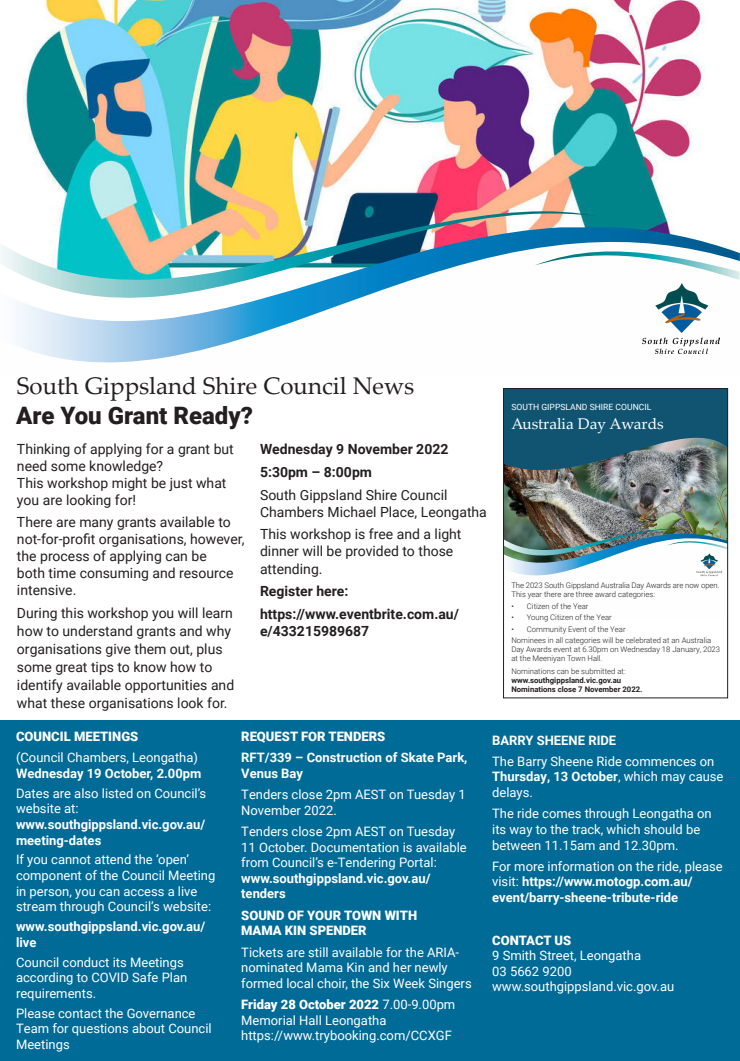
<style>
.page{position:relative;width:740px;height:1061px;background:#fff}
.page>*{position:absolute;margin:0;border:0;box-sizing:border-box;transform-origin:0 0}
.Heading_1{font:24px "Palatino Linotype";color:#231f20}
.Heading_2{font:900 24px "Roboto";color:#231f20}
.t1{font:15.5px "Palatino Linotype";color:#fff}
.t2{font:14px/16.8px "Roboto";color:#231f20}
.t3{font:700 14px/17px "Roboto";color:#231f20}
.Body_-_Adverts{font:13px/15.6px "Roboto";color:#fff}
.Body_-_Adverts-2{font:700 13px/15.6px "Roboto";color:#fff}
.Body_-_Adverts-3{font:900 13px/15.6px "Roboto";color:#fff}
.t4{font:8.6px "Roboto";color:#fff}
.t5{font:300 7.7px/9px "Roboto";color:#231f20}
.t6{font:700 7.7px/9px "Roboto";color:#231f20}
.s1{font-weight:300}
.s2{font-weight:700}
.s3{font-weight:400}
.s4{font-weight:900}
</style>
<div class="page">
<img style="left:23px;top:0;width:682px;height:149px">
<div style="left:0;top:720px;width:740px;height:340px;background:#006b97"></div>
<img style="left:505px;top:497px;width:221px;height:29px">
<img style="left:505px;top:390px;width:221px;height:107px">
<img style="left:505px;top:526px;width:221px;height:51px">
<img style="left:505px;top:528px;width:221px;height:48px">
<div style="left:503px;top:388px;width:225px;height:310px;border:1px solid #231f20"></div>
<img style="left:35px;top:149px;width:657px;height:78px">
<svg style="left:16px;top:227px;width:724px;height:136px"></svg>
<svg style="left:1px;top:209px;width:599px;height:92px"></svg>
<svg style="left:534px;top:248px;width:205px;height:32px"></svg>
<img style="left:643px;top:283px;width:76px;height:70px">
<p class="Heading_1" style="left:17px;top:368px;width:399px">South Gippsland Shire Council News</p>
<p class="t4" style="left:511px;top:400px;width:141px">SOUTH GIPPSLAND SHIRE COUNCIL</p>
<p class="Heading_2" style="left:16px;top:399px;width:238px">Are You Grant Ready?</p>
<p class="t1" style="left:511px;top:412px;width:154px">Australia Day Awards</p>
<p class="t2" style="left:17px;top:440px;width:218px">Thinking of applying for a grant but need some knowledge?<br>This workshop might be just what you are looking for!</p>
<p class="t2" style="left:17px;top:513px;width:229px">There are many grants available to not-for-profit organisations, however, the process of applying can be<br>both time consuming and resource intensive.</p>
<p class="t2" style="left:17px;top:603px;width:219px;line-height:18px">During this workshop you will learn how to understand grants and why organisations give them out, plus some great tips to know how to identify available opportunities and what these organisations look for.</p>
<p class="t3" style="left:260px;top:440px;width:190px">Wednesday 9 November 2022</p>
<p class="t3" style="left:260px;top:463px;width:113px">5:30pm – 8:00pm</p>
<p class="t2" style="left:260px;top:485px;width:228px">South Gippsland Shire Council<br>Chambers Michael Place, Leongatha</p>
<p class="t2" style="left:260px;top:525px;width:203px">This workshop is free and a light dinner will be provided to those attending.</p>
<p class="t3" style="left:260px;top:582px;width:90px">Register here:</p>
<p class="t3" style="left:260px;top:604px;width:200px">https://www.eventbrite.com.au/ e/433215989687</p>
<p class="t5" style="left:511px;top:580px;width:210px">The 2023 South Gippsland Australia Day Awards are now open.<br>This year there are three award categories:</p>
<p class="t5" style="left:511px;top:601px;width:79px">• Citizen of the Year</p>
<p class="t5" style="left:511px;top:612px;width:102px">• Young Citizen of the Year</p>
<p class="t5" style="left:511px;top:622px;width:201px;line-height:11.5px">• Community Event of the Year<br>Nominees in all categories will be celebrated at an Australia</p>
<p class="t5" style="left:511px;top:644px;width:210px">Day Awards event at 6.30pm on Wednesday 18 January, 2023 at the Meeniyan Town Hall.</p>
<p class="t6" style="left:511px;top:666px;width:133px"><span class="s1">Nominations can be submitted at: </span>www.southgippsland.vic.gov.au<br>Nominations close 7 November 2022.</p>
<p class="Body_-_Adverts-3" style="left:16px;top:727px;width:124px">COUNCIL MEETINGS</p>
<p class="Body_-_Adverts" style="left:16px;top:749px;width:187px">(Council Chambers, Leongatha)<br><span class="s2">Wednesday 19 October, 2.00pm</span></p>
<p class="Body_-_Adverts-2" style="left:16px;top:784px;width:192px"><span class="s3">Dates are also listed on Council’s website at: </span>www.southgippsland.vic.gov.au/ meeting-dates</p>
<p class="Body_-_Adverts" style="left:16px;top:851px;width:201px">If you cannot attend the ‘open’ component of the Council Meeting in person, you can access a live stream through Council’s website:</p>
<p class="Body_-_Adverts-2" style="left:16px;top:917px;width:191px">www.southgippsland.vic.gov.au/ live</p>
<p class="Body_-_Adverts" style="left:16px;top:953px;width:173px">Council conduct its Meetings according to COVID Safe Plan requirements.</p>
<p class="Body_-_Adverts" style="left:16px;top:1004px;width:197px">Please contact the Governance<br>Team for questions about Council<br>Meetings</p>
<p class="Body_-_Adverts-3" style="left:241px;top:727px;width:146px">REQUEST FOR TENDERS</p>
<p class="Body_-_Adverts-2" style="left:241px;top:749px;width:228px">RFT/339 – Construction of Skate Park,<br>Venus Bay</p>
<p class="Body_-_Adverts" style="left:241px;top:786px;width:226px">Tenders close 2pm AEST on Tuesday 1<br>November 2022.</p>
<p class="Body_-_Adverts" style="left:241px;top:822px;width:227px">Tenders close 2pm AEST on Tuesday<br>11 October. Documentation is available from Council’s e-Tendering Portal: <span class="s2">www.southgippsland.vic.gov.au/ tenders</span></p>
<p class="Body_-_Adverts-3" style="left:241px;top:906px;width:177px">SOUND OF YOUR TOWN WITH<br>MAMA KIN SPENDER</p>
<p class="Body_-_Adverts" style="left:241px;top:943px;width:232px">Tickets are still available for the ARIA&shy;nominated Mama Kin and her newly formed local choir, the Six Week Singers</p>
<p class="Body_-_Adverts" style="left:241px;top:995px;width:216px"><span class="s4">Friday 28 October 2022</span> 7.00-9.00pm<br>Memorial Hall Leongatha https://www.trybooking.com/CCXGF</p>
<p class="Body_-_Adverts-2" style="left:492px;top:731px;width:126px">BARRY SHEENE RIDE</p>
<p class="Body_-_Adverts" style="left:492px;top:752px;width:233px">The Barry Sheene Ride commences on<br><span class="s2">Thursday, 13 October</span>, which may cause delays.</p>
<p class="Body_-_Adverts" style="left:492px;top:805px;width:221px">The ride comes through Leongatha on its way to the track, which should be between 11.15am and 12.30pm.</p>
<p class="Body_-_Adverts-2" style="left:492px;top:857px;width:232px"><span class="s3">For more information on the ride, please visit:</span> https://www.motogp.com.au/ event/barry-sheene-tribute-ride</p>
<p class="Body_-_Adverts" style="left:492px;top:931px;width:184px"><span class="s4">CONTACT US<br></span>9 Smith Street, Leongatha<br>03 5662 9200 www.southgippsland.vic.gov.au</p>
</div>
